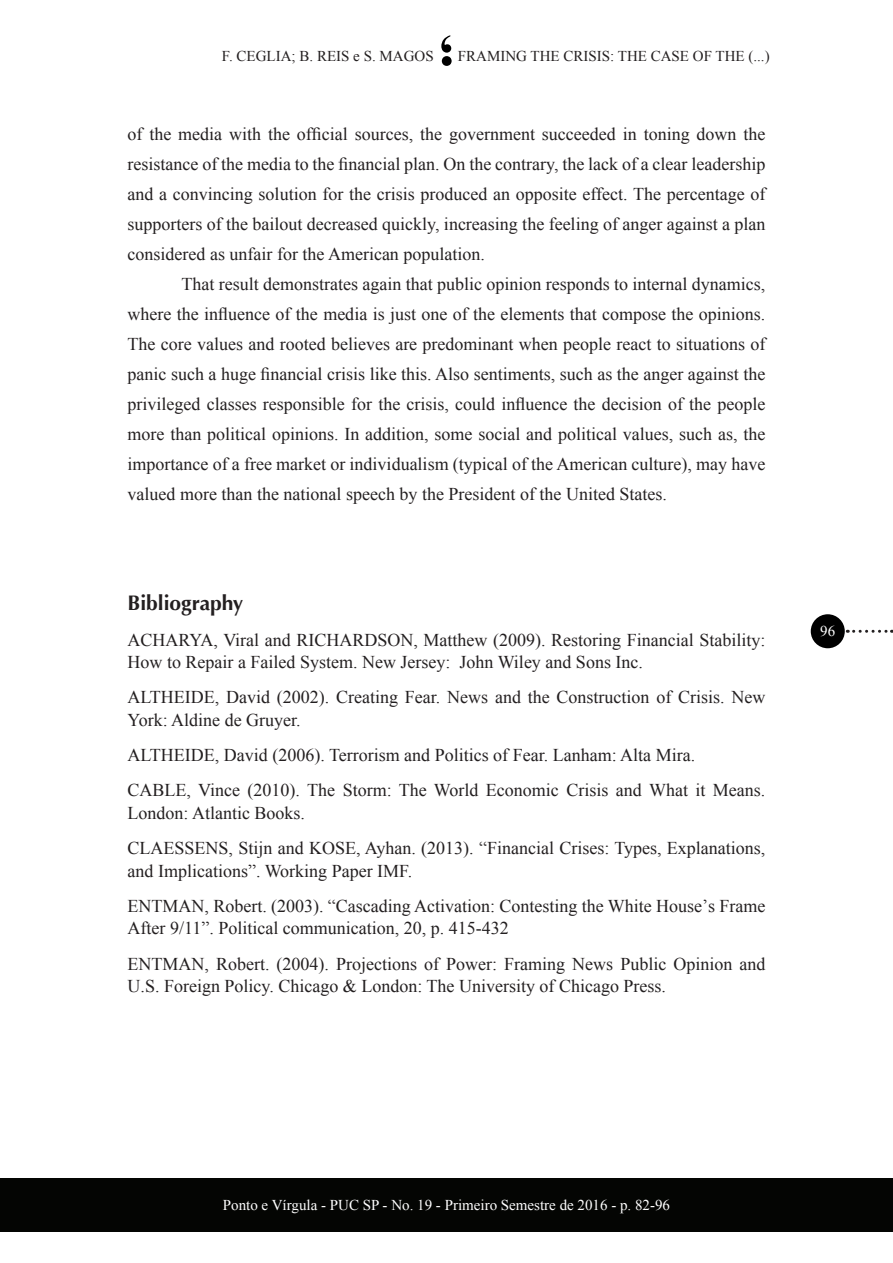
<style>
.page{position:relative;width:893px;height:1263px;background:#fff}
.page>*{position:absolute;margin:0;border:0;box-sizing:border-box;transform-origin:0 0}
.t1{font:700 21px "Optima";color:#231f20}
.t2{font:18px/30px "Times New Roman";color:#231f20}
.t3{font:15px "Times New Roman";color:#fff}
.t4{font:15px "Times New Roman";color:#231f20}
</style>
<div class="page">
<svg style="left:441px;top:35px;width:11px;height:31px"></svg>
<div style="left:0;top:1178px;width:893px;height:54px;background:#040503"></div>
<div style="left:811px;top:614px;width:34px;height:34px;background:#000;border-radius:50%"></div>
<svg style="left:854px;top:630px;width:38px;height:3px"></svg>
<p class="t4" style="left:222px;top:46px;width:213px">F. CEGLIA; B. REIS e S. MAGOS</p>
<p class="t4" style="left:458px;top:46px;width:313px">FRAMING THE CRISIS: THE CASE OF THE (...)</p>
<p class="t2" style="left:128px;top:119px;width:639px;text-align:justify">of the media with the official sources, the government succeeded in toning down the resistance of the media to the financial plan. On the contrary, the lack of a clear leadership and a convincing solution for the crisis produced an opposite effect. The percentage of supporters of the bailout decreased quickly, increasing the feeling of anger against a plan considered as unfair for the American population.</p>
<p class="t2" style="left:128px;top:269px;width:639px;text-align:justify;text-indent:54px">That result demonstrates again that public opinion responds to internal dynamics, where the influence of the media is just one of the elements that compose the opinions.<br>The core values and rooted believes are predominant when people react to situations of panic such a huge financial crisis like this. Also sentiments, such as the anger against the privileged classes responsible for the crisis, could influence the decision of the people more than political opinions. In addition, some social and political values, such as, the importance of a free market or individualism (typical of the American culture), may have valued more than the national speech by the President of the United States.</p>
<p class="t1" style="left:128px;top:591px;width:117px">Bibliography</p>
<p class="t2" style="left:128px;top:628px;width:639px;line-height:22.5px">ACHARYA, Viral and RICHARDSON, Matthew (2009). Restoring Financial Stability:<br>How to Repair a Failed System. New Jersey: John Wiley and Sons Inc.</p>
<p class="t2" style="left:128px;top:686px;width:639px;line-height:22.5px">ALTHEIDE, David (2002). Creating Fear. News and the Construction of Crisis. New<br>York: Aldine de Gruyer.</p>
<p class="t2" style="left:128px;top:737px;width:639px;line-height:35.2px">ALTHEIDE, David (2006). Terrorism and Politics of Fear. Lanham: Alta Mira.<br>CABLE, Vince (2010). The Storm: The World Economic Crisis and What it Means.</p>
<p class="t2" style="left:128px;top:795px;width:639px;line-height:35.2px">London: Atlantic Books.<br>CLAESSENS, Stijn and KOSE, Ayhan. (2013). “Financial Crises: Types, Explanations,</p>
<p class="t2" style="left:128px;top:853px;width:639px;line-height:35.2px">and Implications”. Working Paper IMF.<br>ENTMAN, Robert. (2003). “Cascading Activation: Contesting the White Houseʼs Frame</p>
<p class="t2" style="left:128px;top:910px;width:639px;line-height:35.2px">After 9/11”. Political communication, 20, p. 415-432<br>ENTMAN, Robert. (2004). Projections of Power: Framing News Public Opinion and</p>
<p class="t2" style="left:128px;top:971px;width:540px">U.S. Foreign Policy. Chicago &amp; London: The University of Chicago Press.</p>
<p class="t3" style="left:820px;top:621px;width:16px">96</p>
<p class="t3" style="left:223px;top:1195px;width:449px">Ponto e Vírgula - PUC SP - No. 19 - Primeiro Semestre de 2016 - p. 82-96</p>
</div>
